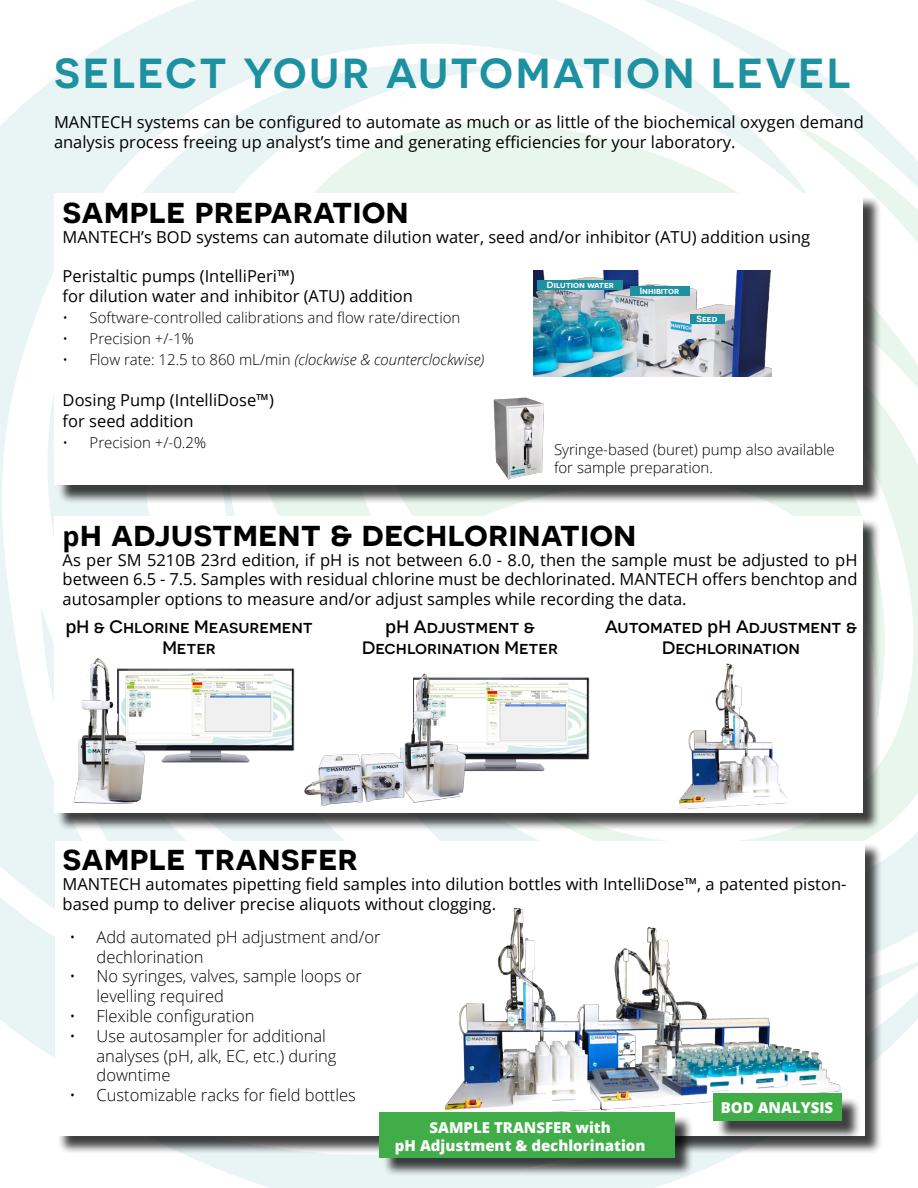
<style>
.page{position:relative;width:918px;height:1188px;background:#fff}
.page>*{position:absolute;margin:0;border:0;box-sizing:border-box;transform-origin:0 0}
.t1{font:600 42px "Novecentosanswide";letter-spacing:.06em;color:#1e91a0}
.t2{font:600 36px "Novecentosanswide";color:#000}
.t3{font:500 18px/21.6px "Novecentosanswide";color:#000;text-align:center}
.t4{font:16.5px/19.8px "Open Sans";color:#000}
.t5{font:300 16.5px/19.8px "Open Sans";color:#000}
.t6{font:300 15px/18px "Open Sans";color:#000}
.t7{font:800 15px/18px "Open Sans";color:#fff;text-align:center}
.t8{font:italic 300 15px "Open Sans";color:#000}
.t9{font:600 9px "Novecentosanswide";color:#fff}
.s1{font-style:normal}
.s2{font-family:"Open Sans";font-weight:700;font-size:27px}
.s3{font-family:"Open Sans";font-weight:600}
</style>
<div class="page">
<img style="left:0;top:0;width:918px;height:1188px">
<div style="left:57px;top:195px;width:825px;height:309px;background:#000;opacity:.75"></div>
<div style="left:55px;top:193px;width:808px;height:292px;background:#fff"></div>
<div style="left:57px;top:843px;width:826px;height:311px;background:#000;opacity:.75"></div>
<div style="left:55px;top:841px;width:809px;height:295px;background:#fff"></div>
<div style="left:56px;top:518px;width:825px;height:313px;background:#000;opacity:.75"></div>
<div style="left:54px;top:516px;width:808px;height:297px;background:#fff"></div>
<img style="left:446px;top:908px;width:406px;height:250px">
<img style="left:493px;top:397px;width:51px;height:83px">
<img style="left:504px;top:677px;width:86px;height:95px">
<div style="left:715px;top:1096px;width:146px;height:44px;background:#000;opacity:.75"></div>
<div style="left:713px;top:1094px;width:129px;height:27px;background:#41ad49"></div>
<div style="left:382px;top:1115px;width:312px;height:61px;background:#000;opacity:.75"></div>
<div style="left:380px;top:1112px;width:295px;height:46px;background:#41ad49"></div>
<img style="left:287px;top:673px;width:217px;height:147px">
<img style="left:214px;top:668px;width:85px;height:110px">
<img style="left:0;top:655px;width:214px;height:158px">
<img style="left:679px;top:663px;width:107px;height:146px">
<img style="left:534px;top:270px;width:237px;height:106px">
<div style="left:538px;top:280px;width:85px;height:9px;background:#1e91a0"></div>
<div style="left:630px;top:286px;width:59px;height:9px;background:#1e91a0"></div>
<div style="left:690px;top:314px;width:34px;height:9px;background:#1e91a0"></div>
<h1 class="t1" style="left:54px;top:48px;width:798px">SELECT YOUR AUTOMATION LEVEL</h1>
<p class="t4" style="left:54px;top:112px;width:811px">MANTECH systems can be configured to automate as much or as little of the biochemical oxygen demand analysis process freeing up analyst’s time and generating efficiencies for your laboratory.</p>
<h2 class="t2" style="left:63px;top:188px;width:348px">sample preparation</h2>
<p class="t4" style="left:63px;top:226px;width:749px">MANTECH’s BOD systems can automate dilution water, seed and/or inhibitor (ATU) addition using</p>
<p class="t4" style="left:63px;top:266px;width:352px">Peristaltic pumps (IntelliPeri™)<br>for dilution water and inhibitor (ATU) addition</p>
<p class="t6" style="left:63px;top:308px;width:399px">• Software-controlled calibrations and flow rate/direction</p>
<p class="t6" style="left:63px;top:329px;width:133px">• Precision +/-1%</p>
<p class="t8" style="left:63px;top:349px;width:423px"><span class="s1">• Flow rate: 12.5 to 860 mL/min</span> (clockwise &amp; counterclockwise)</p>
<p class="t4" style="left:63px;top:389px;width:213px;line-height:21px">Dosing Pump (IntelliDose™) for seed addition</p>
<p class="t6" style="left:63px;top:433px;width:145px">• Precision +/-0.2%</p>
<p class="t9" style="left:547px;top:279px;width:69px">Dilution water</p>
<p class="t9" style="left:640px;top:285px;width:41px">Inhibitor</p>
<p class="t9" style="left:697px;top:313px;width:22px">Seed</p>
<p class="t6" style="left:554px;top:441px;width:282px">Syringe-based (buret) pump also available for sample preparation.</p>
<h2 class="t2" style="left:63px;top:511px;width:576px"><span class="s2">p</span>h adjustment &amp; dechlorination</h2>
<p class="t4" style="left:63px;top:549px;width:796px;text-align:justify">As per SM 5210B 23rd edition, if pH is not between 6.0 - 8.0, then the sample must be adjusted to pH between 6.5 - 7.5. Samples with residual chlorine must be dechlorinated. MANTECH offers benchtop and autosampler options to measure and/or adjust samples while recording the data.</p>
<p class="t3" style="left:65px;top:615px;width:249px"><span class="s3">p</span>H &amp; Chlorine Measurement<br>Meter</p>
<p class="t3" style="left:362px;top:615px;width:197px"><span class="s3">p</span>H Adjustment &amp;<br>Dechlorination Meter</p>
<p class="t3" style="left:605px;top:615px;width:254px">Automated <span class="s3">p</span>H Adjustment &amp;<br>Dechlorination</p>
<h2 class="t2" style="left:63px;top:836px;width:297px">sample transfer</h2>
<p class="t4" style="left:63px;top:874px;width:785px">MANTECH automates pipetting field samples into dilution bottles with IntelliDose™, a patented piston&shy;based pump to deliver precise aliquots without clogging.</p>
<p class="t5" style="left:97px;top:927px;width:285px;text-indent:-27px">• Add automated pH adjustment and/or dechlorination</p>
<p class="t5" style="left:97px;top:966px;width:267px;text-indent:-27px">• No syringes, valves, sample loops or levelling required</p>
<p class="t5" style="left:70px;top:1006px;width:187px">• Flexible configuration</p>
<p class="t5" style="left:97px;top:1026px;width:241px;text-indent:-27px">• Use autosampler for additional analyses (pH, alk, EC, etc.) during downtime</p>
<p class="t5" style="left:70px;top:1085px;width:288px">• Customizable racks for field bottles</p>
<p class="t7" style="left:395px;top:1118px;width:252px">SAMPLE TRANSFER with<br>pH Adjustment &amp; dechlorination</p>
<p class="t7" style="left:721px;top:1098px;width:114px">BOD ANALYSIS</p>
</div>
